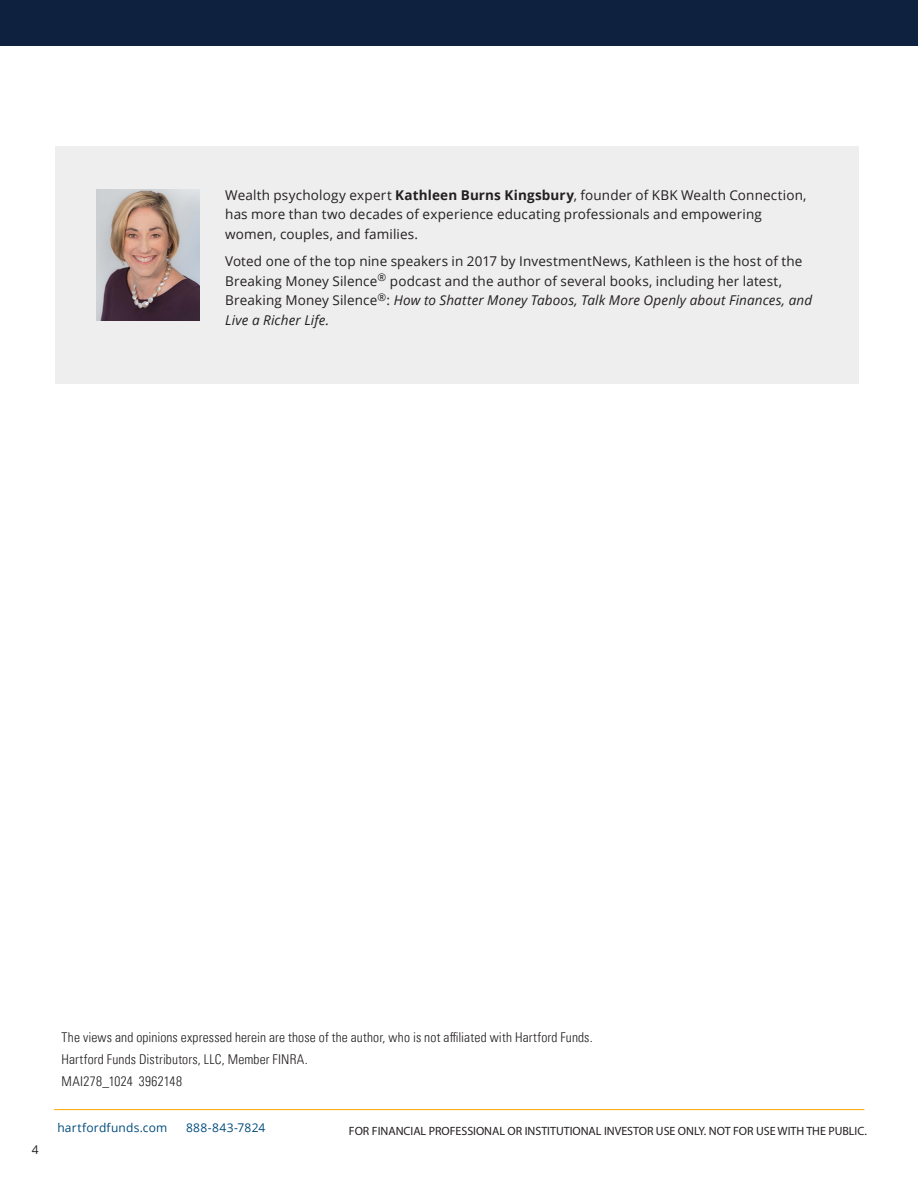
<style>
.page{position:relative;width:918px;height:1188px;background:#fff}
.page>*{position:absolute;margin:0;border:0;box-sizing:border-box;transform-origin:0 0}
.text{font:13.5px/19.5px "Open Sans";letter-spacing:.01em;color:#231f20}
.Body_copy{font:300 condensed 13.5px "Univers LT Pro";letter-spacing:.015em;color:#231f20}
.Quote_Don{font:12px "Myriad Pro";letter-spacing:-.005em;color:#231f20}
.t1{font:12px "Open Sans";letter-spacing:.015em;color:#004b7d}
.Quote_Don-2{font:12px "Open Sans";color:#231f20}
.s1{font-weight:700}
.s2{font-style:italic}
</style>
<div class="page">
<div style="left:0;top:0;width:918px;height:45px;background:#0e213f"></div>
<div style="left:55px;top:146px;width:804px;height:237px;background:#eeeeef"></div>
<img style="left:96px;top:189px;width:104px;height:132px">
<hr style="left:54px;top:1109px;width:810px;height:1px;background:#ffa700">
<p class="text" style="left:225px;top:185px;width:583px">Wealth psychology expert <span class="s1">Kathleen Burns Kingsbury</span>, founder of KBK Wealth Connection, has more than two decades of experience educating professionals and empowering women, couples, and families.</p>
<p class="text" style="left:225px;top:251px;width:588px">Voted one of the top nine speakers in 2017 by InvestmentNews, Kathleen is the host of the Breaking Money Silence<sup>®</sup> podcast and the author of several books, including her latest, Breaking Money Silence<sup>®</sup>: <span class="s2">How to Shatter Money Taboos, Talk More Openly about Finances, and Live a Richer Life.</span></p>
<p class="Quote_Don-2" style="left:32px;top:1142px;width:8px">4</p>
<p class="Body_copy" style="left:62px;top:1028px;width:533px">The views and opinions expressed herein are those of the author, who is not affiliated with Hartford Funds.</p>
<p class="Body_copy" style="left:62px;top:1050px;width:248px">Hartford Funds Distributors, LLC, Member FINRA.</p>
<p class="Body_copy" style="left:62px;top:1072px;width:122px">MAI278_1024 3962148</p>
<p class="t1" style="left:57px;top:1119px;width:111px">hartfordfunds.com</p>
<p class="t1" style="left:186px;top:1119px;width:81px">888-843-7824</p>
<p class="Quote_Don" style="left:349px;top:1124px;width:519px">FOR FINANCIAL PROFESSIONAL OR INSTITUTIONAL INVESTOR USE ONLY. NOT FOR USE WITH THE PUBLIC.</p>
</div>
